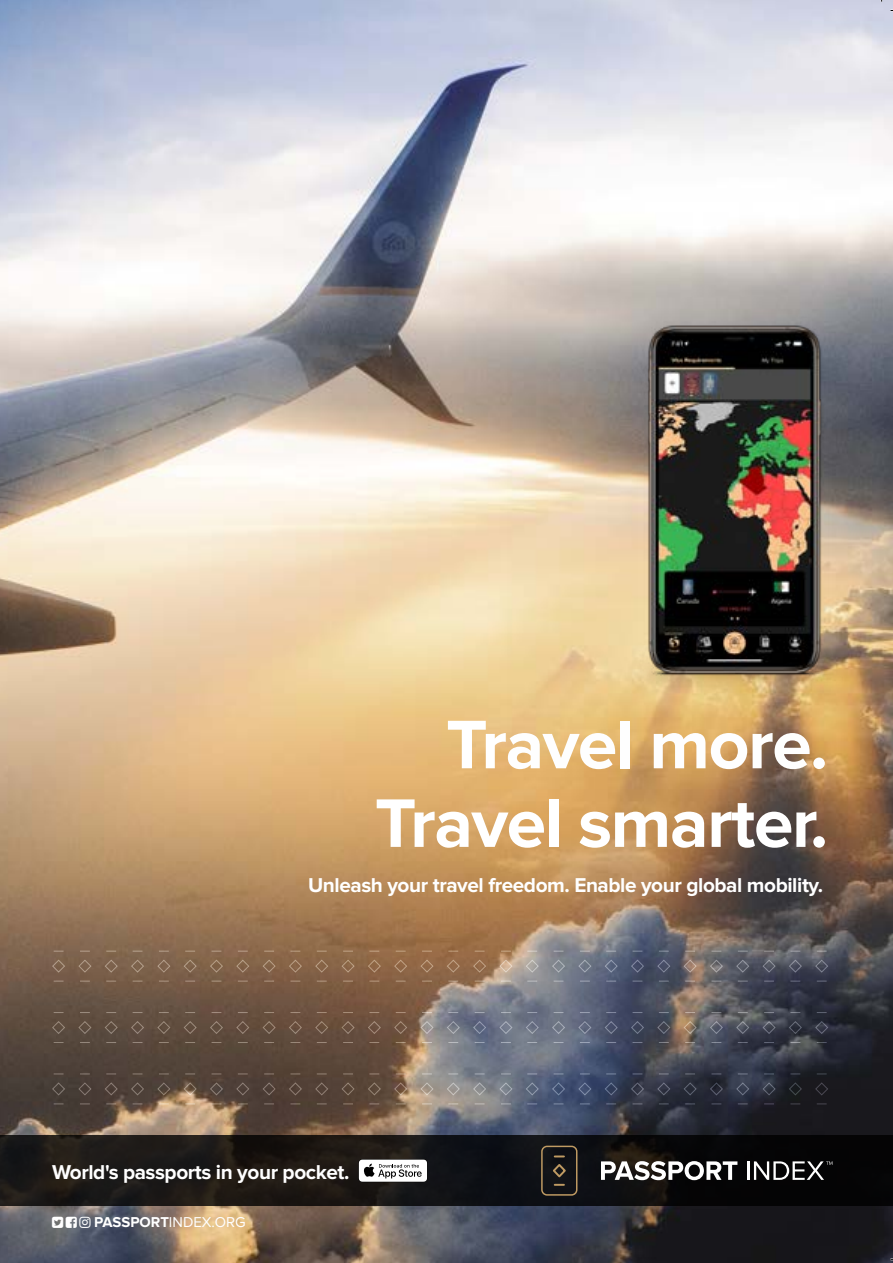
<style>
.page{position:relative;width:893px;height:1263px;background:#fff}
.page>*{position:absolute;margin:0;border:0;box-sizing:border-box;transform-origin:0 0}
.t1{font:700 71.25px/78.6px "Proxima Nova";letter-spacing:-.02em;color:#fff;text-align:right}
.t2{font:700 20.7px "Proxima Nova";letter-spacing:-.02em;color:#fff}
.t3{font:14.85px "Proxima Nova";color:#fff}
.s1{font-weight:700}
</style>
<div class="page">
<img style="left:0;top:0;width:893px;height:1263px">
<svg style="left:0;top:1135px;width:893px;height:71px;background:#131211"></svg>
<svg style="left:601px;top:1161px;width:136px;height:19px"></svg>
<hr style="left:747px;top:1161px;width:3px;height:19px;background:#fff">
<svg style="left:754px;top:1161px;width:78px;height:19px"></svg>
<div style="left:541px;top:1146px;width:36px;height:50px;border:1px solid #c09b63;border-radius:5px"></div>
<svg style="left:551px;top:1154px;width:16px;height:33px"></svg>
<svg style="left:358px;top:1159px;width:70px;height:23px"></svg>
<svg style="left:51px;top:1082px;width:15px;height:14px"></svg>
<svg style="left:78px;top:1082px;width:14px;height:14px"></svg>
<svg style="left:104px;top:1082px;width:14px;height:14px"></svg>
<svg style="left:130px;top:1082px;width:15px;height:14px"></svg>
<svg style="left:157px;top:1082px;width:14px;height:14px"></svg>
<svg style="left:183px;top:1082px;width:14px;height:14px"></svg>
<svg style="left:209px;top:1082px;width:15px;height:14px"></svg>
<svg style="left:236px;top:1082px;width:14px;height:14px"></svg>
<svg style="left:262px;top:1082px;width:14px;height:14px"></svg>
<svg style="left:288px;top:1082px;width:15px;height:14px"></svg>
<svg style="left:314px;top:1082px;width:15px;height:14px"></svg>
<svg style="left:341px;top:1082px;width:14px;height:14px"></svg>
<svg style="left:551px;top:1082px;width:15px;height:14px"></svg>
<svg style="left:762px;top:1082px;width:14px;height:14px"></svg>
<svg style="left:367px;top:1082px;width:15px;height:14px"></svg>
<svg style="left:578px;top:1082px;width:14px;height:14px"></svg>
<svg style="left:788px;top:1082px;width:15px;height:14px"></svg>
<svg style="left:393px;top:1082px;width:15px;height:14px"></svg>
<svg style="left:604px;top:1082px;width:14px;height:14px"></svg>
<svg style="left:814px;top:1082px;width:15px;height:14px"></svg>
<svg style="left:420px;top:1082px;width:14px;height:14px"></svg>
<svg style="left:630px;top:1082px;width:15px;height:14px"></svg>
<svg style="left:446px;top:1082px;width:15px;height:14px"></svg>
<svg style="left:657px;top:1082px;width:14px;height:14px"></svg>
<svg style="left:472px;top:1082px;width:15px;height:14px"></svg>
<svg style="left:683px;top:1082px;width:14px;height:14px"></svg>
<svg style="left:499px;top:1082px;width:14px;height:14px"></svg>
<svg style="left:709px;top:1082px;width:15px;height:14px"></svg>
<svg style="left:525px;top:1082px;width:14px;height:14px"></svg>
<svg style="left:735px;top:1082px;width:15px;height:14px"></svg>
<svg style="left:51px;top:1020px;width:15px;height:15px"></svg>
<svg style="left:78px;top:1020px;width:14px;height:15px"></svg>
<svg style="left:104px;top:1020px;width:14px;height:15px"></svg>
<svg style="left:130px;top:1020px;width:15px;height:15px"></svg>
<svg style="left:157px;top:1020px;width:14px;height:15px"></svg>
<svg style="left:183px;top:1020px;width:14px;height:15px"></svg>
<svg style="left:209px;top:1020px;width:15px;height:15px"></svg>
<svg style="left:236px;top:1020px;width:14px;height:15px"></svg>
<svg style="left:262px;top:1020px;width:14px;height:15px"></svg>
<svg style="left:288px;top:1020px;width:15px;height:15px"></svg>
<svg style="left:314px;top:1020px;width:15px;height:15px"></svg>
<svg style="left:341px;top:1020px;width:14px;height:15px"></svg>
<svg style="left:551px;top:1020px;width:15px;height:15px"></svg>
<svg style="left:762px;top:1020px;width:14px;height:15px"></svg>
<svg style="left:367px;top:1020px;width:15px;height:15px"></svg>
<svg style="left:578px;top:1020px;width:14px;height:15px"></svg>
<svg style="left:788px;top:1020px;width:15px;height:15px"></svg>
<svg style="left:393px;top:1020px;width:15px;height:15px"></svg>
<svg style="left:604px;top:1020px;width:14px;height:15px"></svg>
<svg style="left:814px;top:1020px;width:15px;height:15px"></svg>
<svg style="left:420px;top:1020px;width:14px;height:15px"></svg>
<svg style="left:630px;top:1020px;width:15px;height:15px"></svg>
<svg style="left:446px;top:1020px;width:15px;height:15px"></svg>
<svg style="left:657px;top:1020px;width:14px;height:15px"></svg>
<svg style="left:472px;top:1020px;width:15px;height:15px"></svg>
<svg style="left:683px;top:1020px;width:14px;height:15px"></svg>
<svg style="left:499px;top:1020px;width:14px;height:15px"></svg>
<svg style="left:709px;top:1020px;width:15px;height:15px"></svg>
<svg style="left:525px;top:1020px;width:14px;height:15px"></svg>
<svg style="left:735px;top:1020px;width:15px;height:15px"></svg>
<svg style="left:51px;top:959px;width:15px;height:14px"></svg>
<svg style="left:78px;top:959px;width:14px;height:14px"></svg>
<svg style="left:104px;top:959px;width:14px;height:14px"></svg>
<svg style="left:130px;top:959px;width:15px;height:14px"></svg>
<svg style="left:157px;top:959px;width:14px;height:14px"></svg>
<svg style="left:183px;top:959px;width:14px;height:14px"></svg>
<svg style="left:209px;top:959px;width:15px;height:14px"></svg>
<svg style="left:236px;top:959px;width:14px;height:14px"></svg>
<svg style="left:262px;top:959px;width:14px;height:14px"></svg>
<svg style="left:288px;top:959px;width:15px;height:14px"></svg>
<svg style="left:314px;top:959px;width:15px;height:14px"></svg>
<svg style="left:341px;top:959px;width:14px;height:14px"></svg>
<svg style="left:551px;top:959px;width:15px;height:14px"></svg>
<svg style="left:762px;top:959px;width:14px;height:14px"></svg>
<svg style="left:367px;top:959px;width:15px;height:14px"></svg>
<svg style="left:578px;top:959px;width:14px;height:14px"></svg>
<svg style="left:788px;top:959px;width:15px;height:14px"></svg>
<svg style="left:393px;top:959px;width:15px;height:14px"></svg>
<svg style="left:604px;top:959px;width:14px;height:14px"></svg>
<svg style="left:814px;top:959px;width:15px;height:14px"></svg>
<svg style="left:420px;top:959px;width:14px;height:14px"></svg>
<svg style="left:630px;top:959px;width:15px;height:14px"></svg>
<svg style="left:446px;top:959px;width:15px;height:14px"></svg>
<svg style="left:657px;top:959px;width:14px;height:14px"></svg>
<svg style="left:472px;top:959px;width:15px;height:14px"></svg>
<svg style="left:683px;top:959px;width:14px;height:14px"></svg>
<svg style="left:499px;top:959px;width:14px;height:14px"></svg>
<svg style="left:709px;top:959px;width:15px;height:14px"></svg>
<svg style="left:525px;top:959px;width:14px;height:14px"></svg>
<svg style="left:735px;top:959px;width:15px;height:14px"></svg>
<img style="left:507px;top:255px;width:386px;height:516px">
<svg style="left:52px;top:1216px;width:39px;height:11px"></svg>
<h1 class="t1" style="left:375px;top:707px;width:455px">Travel more.<br>Travel smarter.</h1>
<p class="t2" style="left:308px;top:873px;width:516px">Unleash your travel freedom. Enable your global mobility.</p>
<p class="t2" style="left:52px;top:1160px;width:299px">World's passports in your pocket.</p>
<p class="t3" style="left:94px;top:1214px;width:153px"><span class="s1">PASSPORT</span>INDEX.ORG</p>
</div>
